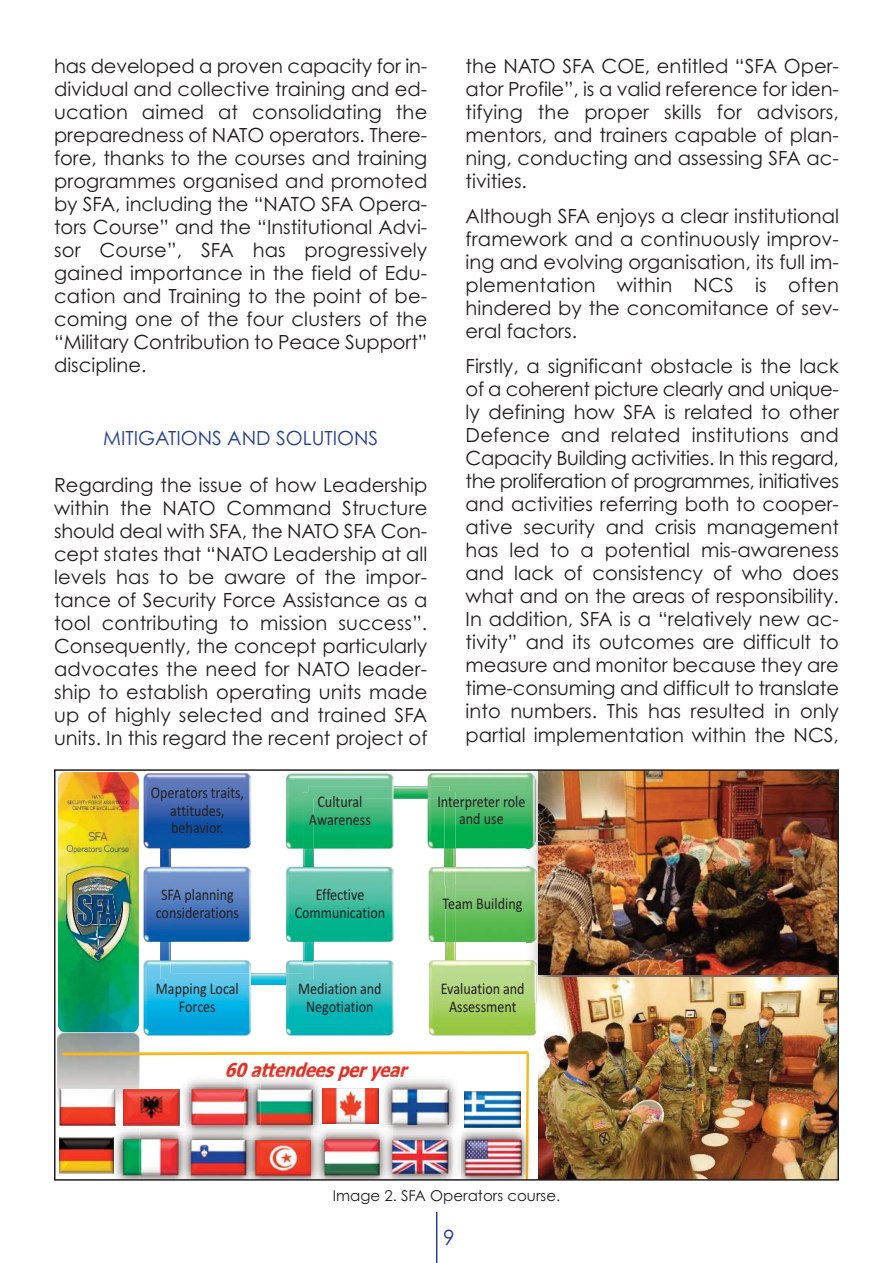
<style>
.page{position:relative;width:893px;height:1263px;background:#fff}
.page>*{position:absolute;margin:0;border:0;box-sizing:border-box;transform-origin:0 0}
.t1{font:21px "Century Gothic";color:#25408f}
.t2{font:19.5px/23px "Century Gothic";color:#231f20;text-align:justify}
.t3{font:19.5px "Century Gothic";color:#25408f}
.t4{font:italic 700 19.2px "Tahoma";color:#e23025;scale:.86 1}
.t5{font:16.35px/17.9px "Calibri";color:#231f20;text-align:center;scale:.86 1}
.t6{font:15px "Century Gothic";color:#231f20}
</style>
<div class="page">
<hr style="left:436px;top:1212px;width:1px;height:51px;background:#25408f">
<img style="left:57px;top:779px;width:83px;height:395px">
<img style="left:58px;top:772px;width:81px;height:260px">
<img style="left:161px;top:848px;width:10px;height:112px">
<img style="left:144px;top:773px;width:107px;height:75px">
<img style="left:144px;top:867px;width:107px;height:75px">
<img style="left:251px;top:973px;width:35px;height:12px">
<img style="left:144px;top:960px;width:107px;height:75px">
<svg style="left:166px;top:973px;width:5px;height:6px"></svg>
<img style="left:303px;top:849px;width:10px;height:111px">
<img style="left:286px;top:960px;width:108px;height:75px">
<svg style="left:303px;top:973px;width:5px;height:6px"></svg>
<img style="left:286px;top:867px;width:108px;height:75px">
<img style="left:394px;top:786px;width:34px;height:12px">
<img style="left:286px;top:773px;width:108px;height:76px">
<svg style="left:308px;top:792px;width:5px;height:6px"></svg>
<img style="left:444px;top:848px;width:11px;height:19px">
<img style="left:428px;top:773px;width:98px;height:75px">
<svg style="left:444px;top:792px;width:5px;height:6px"></svg>
<svg style="left:519px;top:799px;width:6px;height:8px"></svg>
<img style="left:446px;top:942px;width:10px;height:18px">
<img style="left:429px;top:867px;width:97px;height:75px">
<img style="left:429px;top:960px;width:107px;height:75px">
<svg style="left:518px;top:982px;width:7px;height:12px"></svg>
<img style="left:526px;top:772px;width:310px;height:230px">
<img style="left:526px;top:960px;width:10px;height:42px">
<img style="left:539px;top:772px;width:297px;height:202px">
<img style="left:60px;top:1050px;width:470px;height:127px">
<img style="left:60px;top:1137px;width:54px;height:36px">
<img style="left:539px;top:977px;width:297px;height:200px">
<div style="left:54px;top:769px;width:785px;height:411px;border:2px solid #231f20"></div>
<p class="t2" style="left:54px;top:56px;width:375px">has developed a proven capacity for in&shy;dividual and collective training and ed&shy;ucation aimed at consolidating the preparedness of NATO operators. There&shy;fore, thanks to the courses and training programmes organised and promoted by SFA, including the “NATO SFA Opera&shy;tors Course” and the “Institutional Advi&shy;sor Course”, SFA has progressively gained importance in the field of Edu&shy;cation and Training to the point of be&shy;coming one of the four clusters of the “Military Contribution to Peace Support” discipline.</p>
<p class="t3" style="left:103px;top:431px;width:277px">MITIGATIONS AND SOLUTIONS</p>
<p class="t2" style="left:54px;top:475px;width:375px">Regarding the issue of how Leadership within the NATO Command Structure should deal with SFA, the NATO SFA Con&shy;cept states that “NATO Leadership at all levels has to be aware of the impor&shy;tance of Security Force Assistance as a tool contributing to mission success”.<br>Consequently, the concept particularly advocates the need for NATO leader&shy;ship to establish operating units made up of highly selected and trained SFA units. In this regard the recent project of</p>
<p class="t2" style="left:466px;top:56px;width:375px">the NATO SFA COE, entitled “SFA Oper&shy;ator Profile”, is a valid reference for iden&shy;tifying the proper skills for advisors, mentors, and trainers capable of plan&shy;ning, conducting and assessing SFA ac&shy;tivities.</p>
<p class="t2" style="left:466px;top:207px;width:375px">Although SFA enjoys a clear institutional framework and a continuously improv&shy;ing and evolving organisation, its full im&shy;plementation within NCS is often hindered by the concomitance of sev&shy;eral factors.</p>
<p class="t2" style="left:466px;top:357px;width:375px">Firstly, a significant obstacle is the lack of a coherent picture clearly and unique&shy;ly defining how SFA is related to other Defence and related institutions and Capacity Building activities. In this regard, the proliferation of programmes, initiatives and activities referring both to cooper&shy;ative security and crisis management has led to a potential mis-awareness and lack of consistency of who does what and on the areas of responsibility.<br>In addition, SFA is a “relatively new ac&shy;tivity” and its outcomes are difficult to measure and monitor because they are time-consuming and difficult to translate into numbers. This has resulted in only partial implementation within the NCS,</p>
<p class="t5" style="left:151px;top:785px;width:110px">Operators traits, attitudes, behavior.</p>
<p class="t5" style="left:156px;top:887px;width:98px">SFA planning considerations</p>
<p class="t5" style="left:309px;top:794px;width:74px">Cultural<br>Awareness</p>
<p class="t5" style="left:437px;top:793px;width:104px">Interpreter role and use</p>
<p class="t5" style="left:295px;top:887px;width:107px">Effective<br>Communication</p>
<p class="t5" style="left:443px;top:896px;width:94px">Team Building</p>
<p class="t5" style="left:156px;top:981px;width:98px">Mapping Local<br>Forces</p>
<p class="t5" style="left:298px;top:981px;width:99px">Mediation and<br>Negotiation</p>
<p class="t4" style="left:225px;top:1059px;width:217px">60 attendees per year</p>
<p class="t5" style="left:441px;top:981px;width:99px">Evaluation and<br>Assessment</p>
<p class="t6" style="left:333px;top:1190px;width:229px">Image 2. SFA Operators course.</p>
<p class="t1" style="left:443px;top:1229px;width:13px">9</p>
</div>
